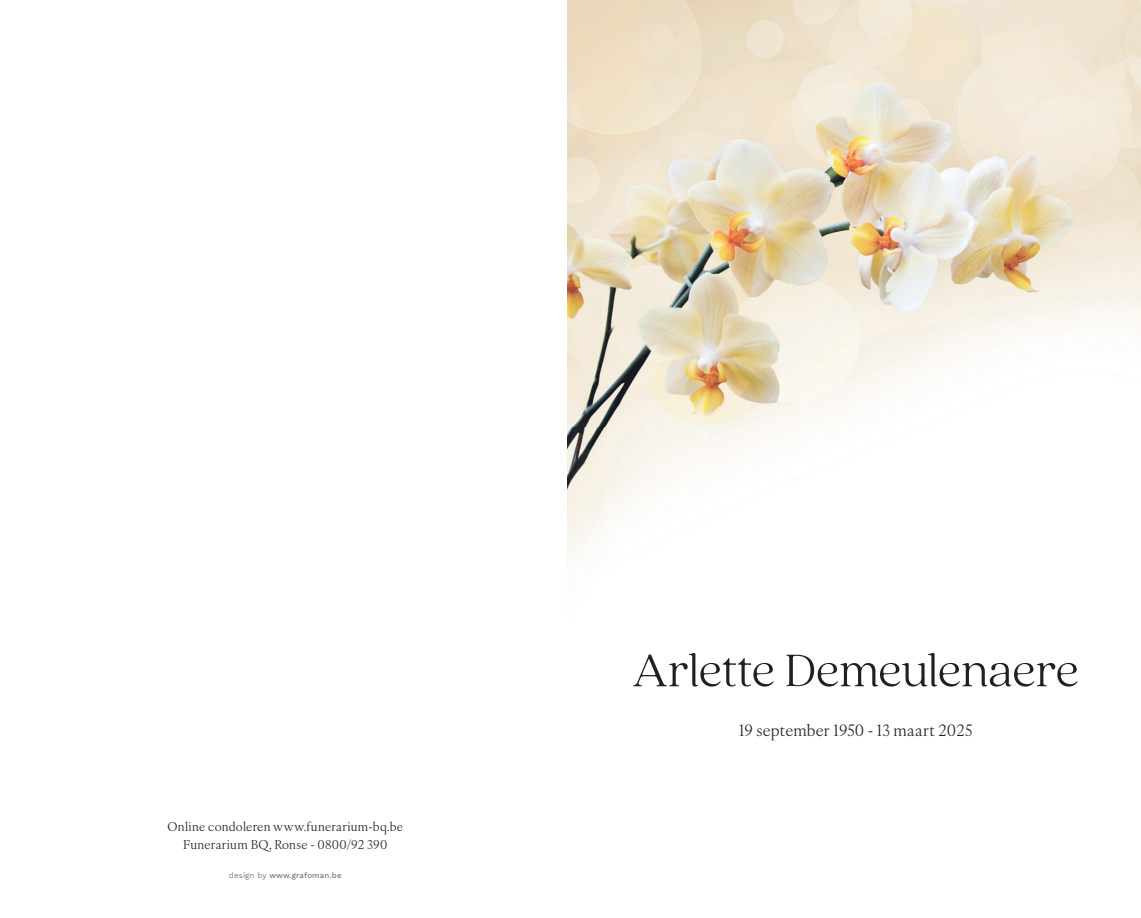
<style>
.page{position:relative;width:1141px;height:918px;background:#fff}
.page>*{position:absolute;margin:0;border:0;box-sizing:border-box;transform-origin:0 0}
.t1{font:100 50.75px "Quincy CF";letter-spacing:-.005em;color:#231f20}
.t2{font:15.75px "Ivy Ora Text";letter-spacing:.01em;color:#231f20}
.t3{font:12.25px/17.5px "Ivy Ora Text";letter-spacing:.02em;color:#231f20;text-align:center}
.t4{font:500 7.88px "Work Sans";letter-spacing:.02em;color:#76787b}
.s1{font-weight:400}
</style>
<div class="page">
<img style="left:567px;top:0;width:574px;height:555px">
<p class="t3" style="left:167px;top:817px;width:237px">Online condoleren www.funerarium-bq.be<br>Funerarium BQ, Ronse - 0800/92 390</p>
<p class="t4" style="left:229px;top:869px;width:114px"><span class="s1">design by</span> www.grafoman.be</p>
<h1 class="t1" style="left:632px;top:634px;width:449px">Arlette Demeulenaere</h1>
<p class="t2" style="left:739px;top:718px;width:235px">19 september 1950 - 13 maart 2025</p>
</div>
